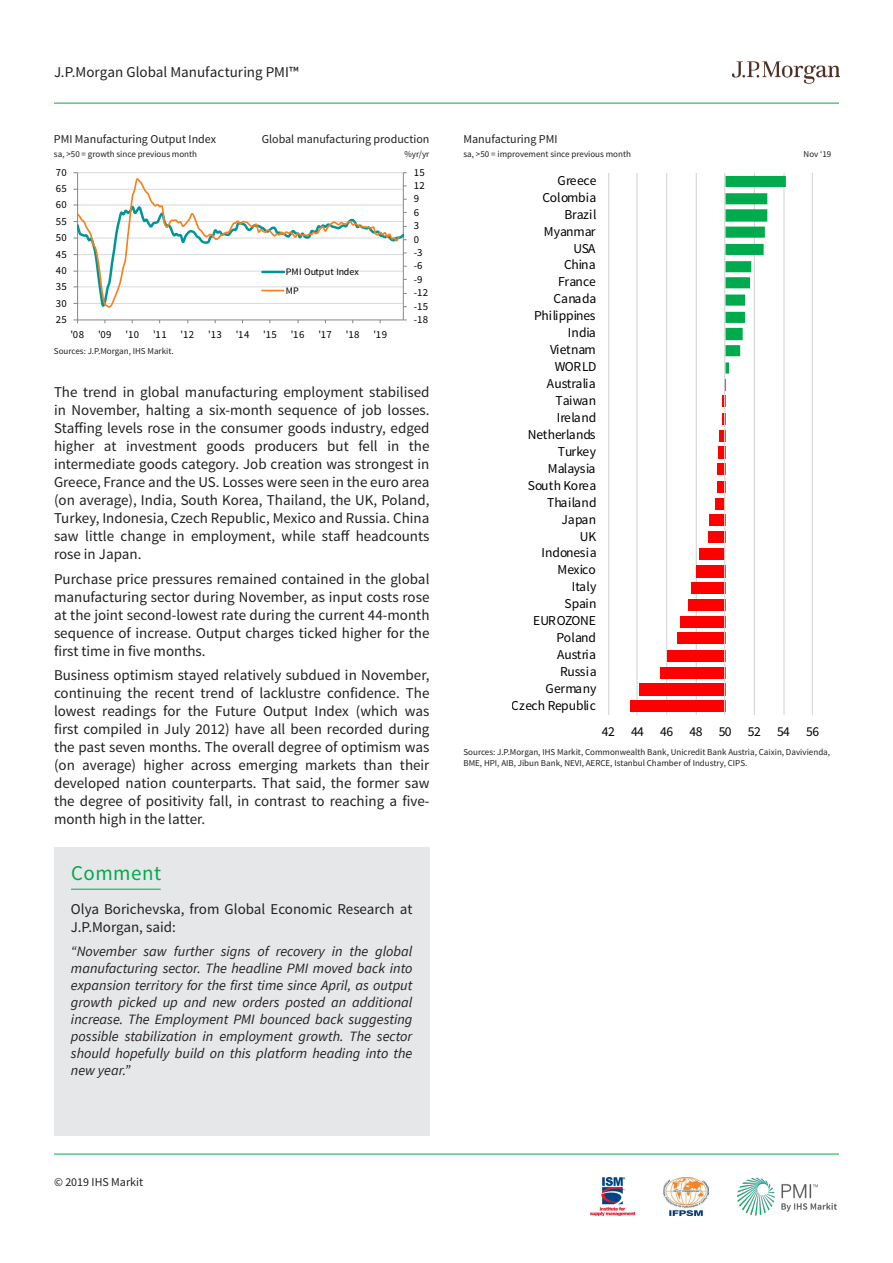
<style>
.page{position:relative;width:893px;height:1263px;background:#fff}
.page>*{position:absolute;margin:0;border:0;box-sizing:border-box;transform-origin:0 0}
.Section_header{font:21px "Source Sans Pro";letter-spacing:.025em;color:#00ab4d}
.Body_copy_2{font:15px/18px "Source Sans Pro";color:#231f20;text-align:justify}
.Comment{font:italic 14.25px/17.1px "Source Sans Pro";color:#231f20;text-align:justify}
.t1{font:13.65px "Source Sans Pro";letter-spacing:-.005em;color:#000}
.t2{font:13.65px "Source Sans Pro";letter-spacing:-.045em;color:#000}
.t3{font:13.65px "Source Sans Pro";letter-spacing:-.025em;color:#000}
.t4{font:13.65px "Source Sans Pro";letter-spacing:.015em;color:#000}
.Chart_title{font:12px "Source Sans Pro";color:#231f20}
.t5{font:10.8px "Source Sans Pro";letter-spacing:.04em;color:#000}
.t6{font:9.9px/18.9px "Source Sans Pro";letter-spacing:.01em;color:#000}
.Axis_title{font:9px/10.8px "Source Sans Pro";color:#231f20}
.Latest_month{font:9px "Source Sans Pro";color:#231f20}
</style>
<div class="page">
<hr style="left:54px;top:103px;width:785px;height:1px;background:#00ab4d">
<hr style="left:54px;top:1154px;width:785px;height:1px;background:#00ab4d">
<img style="left:737px;top:1177px;width:100px;height:38px">
<img style="left:664px;top:1177px;width:44px;height:38px">
<img style="left:590px;top:1177px;width:45px;height:38px">
<img style="left:732px;top:61px;width:107px;height:23px">
<div style="left:54px;top:848px;width:376px;height:55px;background:#e6e7e9"></div>
<hr style="left:71px;top:889px;width:90px;height:1px;background:#00ab4d">
<div style="left:54px;top:903px;width:375px;height:232px;background:#e6e7e9"></div>
<hr style="left:403px;top:173px;width:1px;height:147px;background:#868686">
<hr style="left:77px;top:173px;width:1px;height:147px;background:#868686">
<hr style="left:78px;top:319px;width:325px;height:1px;background:#868686">
<svg style="left:73px;top:172px;width:334px;height:138px"></svg>
<hr style="left:608px;top:173px;width:1px;height:542px;background:#d9d9d9">
<hr style="left:636px;top:173px;width:2px;height:542px;background:#d9d9d9">
<hr style="left:666px;top:173px;width:1px;height:542px;background:#d9d9d9">
<hr style="left:696px;top:173px;width:1px;height:542px;background:#d9d9d9">
<hr style="left:754px;top:173px;width:1px;height:542px;background:#d9d9d9">
<hr style="left:783px;top:173px;width:2px;height:542px;background:#d9d9d9">
<hr style="left:812px;top:173px;width:1px;height:542px;background:#d9d9d9">
<div style="left:630px;top:701px;width:95px;height:11px;background:#f00"></div>
<div style="left:639px;top:683px;width:86px;height:13px;background:#f00"></div>
<div style="left:660px;top:667px;width:65px;height:12px;background:#f00"></div>
<div style="left:667px;top:650px;width:58px;height:11px;background:#f00"></div>
<div style="left:677px;top:633px;width:48px;height:11px;background:#f00"></div>
<div style="left:680px;top:617px;width:45px;height:11px;background:#f00"></div>
<div style="left:688px;top:599px;width:37px;height:12px;background:#f00"></div>
<div style="left:691px;top:582px;width:34px;height:11px;background:#f00"></div>
<div style="left:696px;top:565px;width:29px;height:12px;background:#f00"></div>
<div style="left:699px;top:549px;width:26px;height:11px;background:#f00"></div>
<div style="left:708px;top:532px;width:17px;height:11px;background:#f00"></div>
<div style="left:709px;top:514px;width:16px;height:11px;background:#f00"></div>
<div style="left:715px;top:498px;width:10px;height:11px;background:#f00"></div>
<div style="left:717px;top:481px;width:8px;height:11px;background:#f00"></div>
<div style="left:717px;top:464px;width:8px;height:11px;background:#f00"></div>
<div style="left:718px;top:446px;width:7px;height:13px;background:#f00"></div>
<div style="left:719px;top:430px;width:6px;height:11px;background:#f00"></div>
<svg style="left:722px;top:413px;width:2px;height:11px"></svg>
<svg style="left:722px;top:395px;width:2px;height:12px"></svg>
<svg style="left:725px;top:176px;width:61px;height:198px"></svg>
<hr style="left:724px;top:173px;width:1px;height:542px;background:#d9d9d9">
<p class="Body_copy_2" style="left:54px;top:63px;width:246px">J.P.Morgan Global Manufacturing PMI™</p>
<p class="Chart_title" style="left:54px;top:132px;width:164px">PMI Manufacturing Output Index</p>
<p class="Axis_title" style="left:54px;top:149px;width:145px">sa, &gt;50 = growth since previous month</p>
<p class="Chart_title" style="left:262px;top:132px;width:169px">Global manufacturing production</p>
<p class="Axis_title" style="left:404px;top:149px;width:26px">%yr/yr</p>
<p class="t5" style="left:56px;top:165px;width:13px">70</p>
<p class="t5" style="left:414px;top:165px;width:13px">15</p>
<p class="t5" style="left:56px;top:182px;width:13px">65</p>
<p class="t5" style="left:414px;top:179px;width:13px">12</p>
<p class="t5" style="left:56px;top:198px;width:13px">60</p>
<p class="t5" style="left:56px;top:214px;width:13px">55</p>
<p class="t5" style="left:414px;top:192px;width:7px">9</p>
<p class="t5" style="left:414px;top:206px;width:7px">6</p>
<p class="t5" style="left:414px;top:219px;width:7px">3</p>
<p class="t5" style="left:56px;top:231px;width:13px">50</p>
<p class="t5" style="left:414px;top:232px;width:7px">0</p>
<p class="t5" style="left:56px;top:247px;width:13px">45</p>
<p class="t5" style="left:414px;top:246px;width:10px">-3</p>
<p class="t5" style="left:56px;top:264px;width:13px">40</p>
<p class="t5" style="left:56px;top:280px;width:13px">35</p>
<p class="t6" style="left:286px;top:262px;width:75px">PMI Output Index<br>MP</p>
<p class="t5" style="left:414px;top:259px;width:10px">-6</p>
<p class="t5" style="left:414px;top:273px;width:10px">-9</p>
<p class="t5" style="left:414px;top:286px;width:16px">-12</p>
<p class="t5" style="left:56px;top:296px;width:13px">30</p>
<p class="t5" style="left:414px;top:299px;width:16px">-15</p>
<p class="t5" style="left:56px;top:313px;width:13px">25</p>
<p class="t5" style="left:414px;top:313px;width:16px">-18</p>
<p class="t5" style="left:70px;top:328px;width:15px">'08</p>
<p class="t5" style="left:98px;top:328px;width:15px">'09</p>
<p class="t5" style="left:126px;top:328px;width:15px">'10</p>
<p class="t5" style="left:153px;top:328px;width:15px">'11</p>
<p class="t5" style="left:181px;top:328px;width:15px">'12</p>
<p class="t5" style="left:208px;top:328px;width:15px">'13</p>
<p class="t5" style="left:236px;top:328px;width:15px">'14</p>
<p class="t5" style="left:263px;top:328px;width:15px">'15</p>
<p class="t5" style="left:291px;top:328px;width:15px">'16</p>
<p class="t5" style="left:318px;top:328px;width:15px">'17</p>
<p class="t5" style="left:346px;top:328px;width:15px">'18</p>
<p class="t5" style="left:373px;top:328px;width:15px">'19</p>
<p class="Axis_title" style="left:54px;top:346px;width:121px">Sources: J.P.Morgan, IHS Markit.</p>
<p class="Body_copy_2" style="left:54px;top:383px;width:377px">The trend in global manufacturing employment stabilised in November, halting a six-month sequence of job losses.<br>Staffing levels rose in the consumer goods industry, edged higher at investment goods producers but fell in the intermediate goods category. Job creation was strongest in Greece, France and the US. Losses were seen in the euro area (on average), India, South Korea, Thailand, the UK, Poland, Turkey, Indonesia, Czech Republic, Mexico and Russia. China saw little change in employment, while staff headcounts rose in Japan.</p>
<p class="Body_copy_2" style="left:54px;top:570px;width:377px">Purchase price pressures remained contained in the global manufacturing sector during November, as input costs rose at the joint second-lowest rate during the current 44-month sequence of increase. Output charges ticked higher for the first time in five months.</p>
<p class="Body_copy_2" style="left:54px;top:666px;width:377px">Business optimism stayed relatively subdued in November, continuing the recent trend of lacklustre confidence. The lowest readings for the Future Output Index (which was first compiled in July 2012) have all been recorded during the past seven months. The overall degree of optimism was (on average) higher across emerging markets than their developed nation counterparts. That said, the former saw the degree of positivity fall, in contrast to reaching a five&shy;month high in the latter.</p>
<p class="Section_header" style="left:71px;top:860px;width:92px">Comment</p>
<p class="Body_copy_2" style="left:71px;top:900px;width:343px">Olya Borichevska, from Global Economic Research at<br>J.P.Morgan, said:</p>
<p class="Comment" style="left:71px;top:942px;width:343px">“November saw further signs of recovery in the global manufacturing sector. The headline PMI moved back into expansion territory for the first time since April, as output growth picked up and new orders posted an additional increase. The Employment PMI bounced back suggesting possible stabilization in employment growth. The sector should hopefully build on this platform heading into the new year.”</p>
<p class="Chart_title" style="left:463px;top:132px;width:96px">Manufacturing PMI</p>
<p class="Axis_title" style="left:463px;top:149px;width:169px">sa, &gt;50 = improvement since previous month</p>
<p class="Latest_month" style="left:804px;top:148px;width:29px">Nov ‘19</p>
<p class="t1" style="left:558px;top:172px;width:40px">Greece</p>
<p class="t1" style="left:542px;top:189px;width:55px">Colombia</p>
<p class="t1" style="left:565px;top:206px;width:33px">Brazil</p>
<p class="t1" style="left:544px;top:223px;width:53px">Myanmar</p>
<p class="t1" style="left:573px;top:239px;width:24px">USA</p>
<p class="t1" style="left:564px;top:256px;width:33px">China</p>
<p class="t1" style="left:558px;top:273px;width:39px">France</p>
<p class="t1" style="left:554px;top:290px;width:44px">Canada</p>
<p class="t1" style="left:534px;top:307px;width:63px">Philippines</p>
<p class="t1" style="left:568px;top:324px;width:29px">India</p>
<p class="t1" style="left:550px;top:341px;width:47px">Vietnam</p>
<p class="t1" style="left:555px;top:358px;width:43px">WORLD</p>
<p class="t1" style="left:547px;top:375px;width:50px">Australia</p>
<p class="t1" style="left:555px;top:392px;width:42px">Taiwan</p>
<p class="t1" style="left:557px;top:409px;width:41px">Ireland</p>
<p class="t1" style="left:528px;top:426px;width:69px">Netherlands</p>
<p class="t1" style="left:558px;top:443px;width:40px">Turkey</p>
<p class="t1" style="left:548px;top:460px;width:49px">Malaysia</p>
<p class="t1" style="left:528px;top:477px;width:70px">South Korea</p>
<p class="t4" style="left:547px;top:494px;width:51px">Thailand</p>
<p class="t1" style="left:562px;top:511px;width:36px">Japan</p>
<p class="t1" style="left:580px;top:527px;width:18px">UK</p>
<p class="t1" style="left:541px;top:544px;width:57px">Indonesia</p>
<p class="t1" style="left:557px;top:561px;width:40px">Mexico</p>
<p class="t1" style="left:572px;top:578px;width:26px">Italy</p>
<p class="t1" style="left:564px;top:595px;width:34px">Spain</p>
<p class="t3" style="left:533px;top:612px;width:64px">EUROZONE</p>
<p class="t1" style="left:556px;top:629px;width:41px">Poland</p>
<p class="t1" style="left:557px;top:646px;width:41px">Austria</p>
<p class="t1" style="left:560px;top:663px;width:38px">Russia</p>
<p class="t1" style="left:546px;top:680px;width:52px">Germany</p>
<p class="t1" style="left:512px;top:697px;width:85px">Czech Republic</p>
<p class="t2" style="left:602px;top:723px;width:219px">42 44 46 48 50 52 54 56</p>
<p class="Axis_title" style="left:463px;top:746px;width:368px">Sources: J.P.Morgan, IHS Markit, Commonwealth Bank, Unicredit Bank Austria, Caixin, Davivienda,<br>BME, HPI, AIB, Jibun Bank, NEVI, AERCE, Istanbul Chamber of Industry, CIPS.</p>
<p class="Chart_title" style="left:54px;top:1175px;width:91px">© 2019 IHS Markit</p>
</div>
